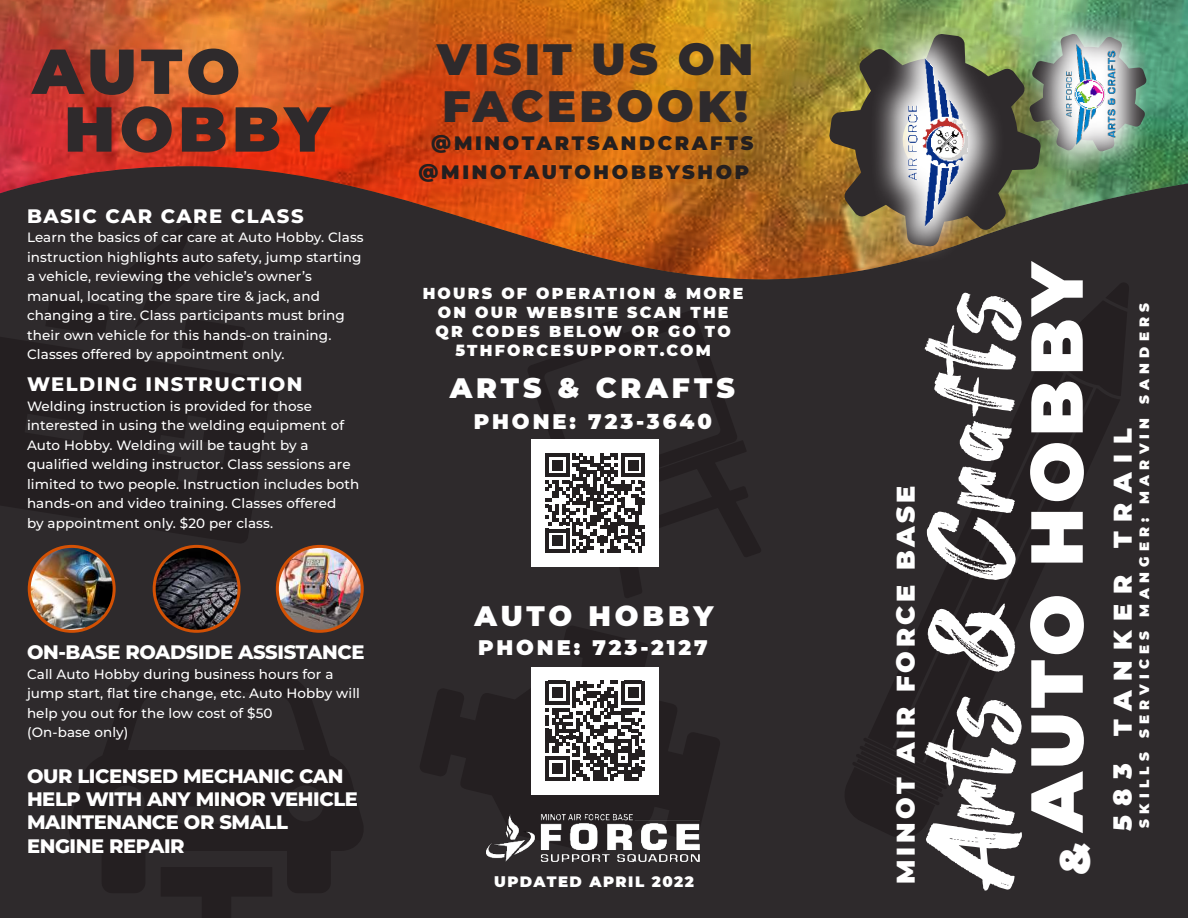
<style>
.page{position:relative;width:1188px;height:918px;background:#fff}
.page>*{position:absolute;margin:0;border:0;box-sizing:border-box;transform-origin:0 0}
.t1{font:120.75px "Hey August";letter-spacing:.03em;color:#fff}
.t2{font:900 73.5px "Montserrat";letter-spacing:.055em;color:#fff}
.t3{font:900 63.3px "Montserrat";letter-spacing:.065em;color:#2e2a2c}
.t4{font:900 43.8px/47px "Montserrat";letter-spacing:.075em;color:#2e2a2c}
.t5{font:900 42.45px "Montserrat";color:#fff}
.t6{font:900 28.05px "Montserrat";letter-spacing:.14em;color:#fff}
.t7{font:900 25.5px "Montserrat";letter-spacing:.14em;color:#fff}
.t8{font:900 25.5px "Montserrat";letter-spacing:.38em;color:#fff}
.t9{font:900 21px "Montserrat";letter-spacing:.14em;color:#fff}
.t10{font:800 19.5px/23.4px "Montserrat";letter-spacing:-.02em;color:#fff}
.t11{font:800 19.5px "Montserrat";letter-spacing:.075em;color:#fff}
.t12{font:900 19.35px/28.8px "Montserrat";letter-spacing:.14em;color:#231f20;text-align:right}
.t13{font:900 15.75px/18.9px "Montserrat";letter-spacing:.14em;color:#fff;text-align:center}
.t14{font:900 15px "Montserrat";letter-spacing:.1em;color:#fff}
.t15{font:500 13.5px/19.5px "Montserrat";letter-spacing:.01em;color:#fff}
.t16{font:900 13.5px "Montserrat";letter-spacing:.38em;color:#fff}
</style>
<div class="page">
<div style="left:0;top:360px;width:1188px;height:558px;background:#2e2a2c"></div>
<img style="left:0;top:0;width:1188px;height:360px">
<img style="left:829px;top:34px;width:318px;height:213px">
<svg style="left:1042px;top:280px;width:87px;height:116px;background:#292426"></svg>
<svg style="left:841px;top:737px;width:110px;height:105px;background:#282325"></svg>
<svg style="left:868px;top:361px;width:252px;height:415px;background:#2a2628"></svg>
<svg style="left:870px;top:21px;width:135px;height:243px;background:#616248"></svg>
<img style="left:874px;top:32px;width:93px;height:220px">
<svg style="left:1028px;top:8px;width:125px;height:173px;background:#5e8e66"></svg>
<img style="left:1045px;top:29px;width:90px;height:130px">
<svg style="left:419px;top:625px;width:302px;height:229px;background:#2a2527"></svg>
<svg style="left:0;top:209px;width:280px;height:335px;background:#282426"></svg>
<svg style="left:66px;top:671px;width:300px;height:247px;background:#282426"></svg>
<img style="left:277px;top:547px;width:85px;height:84px">
<div style="left:276px;top:545px;width:88px;height:88px;border:3px solid #d35104;border-radius:50%"></div>
<img style="left:29px;top:546px;width:85px;height:85px;border-radius:42px">
<div style="left:28px;top:545px;width:88px;height:88px;border:3px solid #d35104;border-radius:50%"></div>
<img style="left:154px;top:546px;width:85px;height:85px;border-radius:42px">
<div style="left:153px;top:545px;width:88px;height:88px;border:3px solid #d35104;border-radius:50%"></div>
<img style="left:483px;top:812px;width:220px;height:52px">
<svg style="left:527px;top:310px;width:235px;height:289px"></svg>
<hr style="left:642px;top:532px;width:3px;height:14px;background:#231f20">
<div style="left:531px;top:667px;width:128px;height:127px;background:#fff"></div>
<svg style="left:545px;top:681px;width:100px;height:100px"></svg>
<h3 class="t3" style="left:32px;top:49px;width:209px">AUTO</h3>
<h3 class="t4" style="left:437px;top:39px;width:318px">VISIT US ON<br>FACEBOOK!</h3>
<h3 class="t3" style="left:64px;top:106px;width:267px">HOBBY</h3>
<h3 class="t12" style="left:419px;top:127px;width:336px">@MINOTARTSANDCRAFTS @MINOTAUTOHOBBYSHOP</h3>
<h3 class="t11" style="left:27px;top:207px;width:278px">BASIC CAR CARE CLASS</h3>
<p class="t15" style="left:27px;top:228px;width:338px">Learn the basics of car care at Auto Hobby. Class instruction highlights auto safety, jump starting a vehicle, reviewing the vehicle’s owner’s manual, locating the spare tire &amp; jack, and changing a tire. Class participants must bring their own vehicle for this hands-on training.<br>Classes offered by appointment only.</p>
<p class="t15" style="left:27px;top:397px;width:334px">Welding instruction is provided for those interested in using the welding equipment of Auto Hobby. Welding will be taught by a qualified welding instructor. Class sessions are limited to two people. Instruction includes both hands-on and video training. Classes offered<br>by appointment only. $20 per class.</p>
<h3 class="t11" style="left:27px;top:375px;width:277px">WELDING INSTRUCTION</h3>
<h3 class="t10" style="left:27px;top:641px;width:339px">ON-BASE ROADSIDE ASSISTANCE</h3>
<p class="t15" style="left:27px;top:665px;width:335px">Call Auto Hobby during business hours for a jump start, flat tire change, etc. Auto Hobby will help you out for the low cost of $50<br>(On-base only)</p>
<h3 class="t10" style="left:27px;top:765px;width:333px">OUR LICENSED MECHANIC CAN<br>HELP WITH ANY MINOR VEHICLE<br>MAINTENANCE OR SMALL<br>ENGINE REPAIR</h3>
<p class="t13" style="left:423px;top:285px;width:322px">HOURS OF OPERATION &amp; MORE<br>ON OUR WEBSITE SCAN THE<br>QR CODES BELOW OR GO TO<br>5THFORCESUPPORT.COM</p>
<h3 class="t6" style="left:450px;top:378px;width:287px">ARTS &amp; CRAFTS</h3>
<h3 class="t9" style="left:474px;top:414px;width:240px">PHONE: 723-3640</h3>
<h3 class="t6" style="left:475px;top:606px;width:240px">AUTO HOBBY</h3>
<h3 class="t9" style="left:478px;top:640px;width:231px">PHONE: 723-2127</h3>
<p class="t14" style="left:494px;top:876px;width:201px">UPDATED APRIL 2022</p>
<h3 class="t7" style="left:897px;top:884px;width:400px;rotate:-90deg">MINOT AIR FORCE BASE</h3>
<h1 class="t1" style="left:904px;top:890px;width:599px;rotate:-90deg">Arts &amp; Crafts</h1>
<h2 class="t2" style="left:1030px;top:832px;width:574px;rotate:-90deg">AUTO HOBBY</h2>
<h3 class="t5" style="left:1060px;top:875px;width:34px;rotate:-90deg">&amp;</h3>
<p class="t16" style="left:1140px;top:828px;width:526px;rotate:-90deg">SKILLS SERVICES MANGER: MARVIN SANDERS</p>
<h3 class="t8" style="left:1114px;top:831px;width:404px;rotate:-90deg">583 TANKER TRAIL</h3>
</div>
